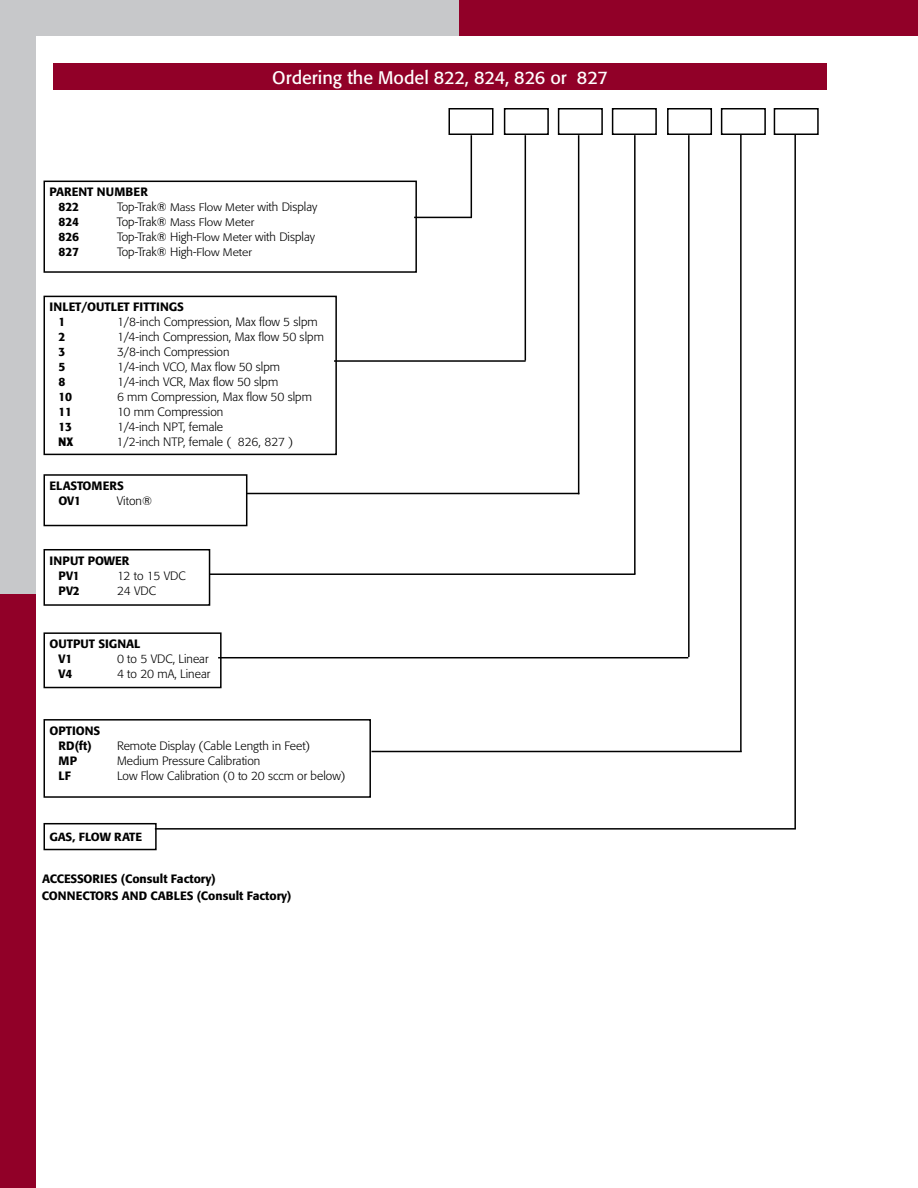
<style>
.page{position:relative;width:918px;height:1188px;background:#fff}
.page>*{position:absolute;margin:0;border:0;box-sizing:border-box;transform-origin:0 0}
.t1{font:18px "Formata";color:#fff}
.t2{font:300 12px "Formata";color:#000}
.t3{font:500 12px/15px "Formata";color:#000}
.t4{font:700 condensed 12px "Formata";color:#000}
.t5{font:500 11.7px "Formata";color:#000}
.t6{font:300 10.8px "Formata";color:#000;scale:1.11 1}
.s1{font-size:10.8px}
.s2{font-size:12px}
</style>
<div class="page">
<div style="left:0;top:0;width:36px;height:594px;background:#c7c8ca"></div>
<div style="left:0;top:594px;width:36px;height:594px;background:#910028"></div>
<div style="left:459px;top:0;width:459px;height:36px;background:#910028"></div>
<div style="left:0;top:0;width:459px;height:36px;background:#c7c8ca"></div>
<div style="left:44px;top:181px;width:373px;height:92px;border:2px solid #000"></div>
<div style="left:44px;top:296px;width:293px;height:159px;border:2px solid #000"></div>
<div style="left:44px;top:474px;width:203px;height:52px;border:2px solid #000"></div>
<div style="left:44px;top:549px;width:166px;height:57px;border:2px solid #000"></div>
<div style="left:44px;top:632px;width:178px;height:56px;border:2px solid #000"></div>
<div style="left:44px;top:719px;width:327px;height:79px;border:2px solid #000"></div>
<div style="left:44px;top:823px;width:113px;height:27px;border:2px solid #000"></div>
<div style="left:53px;top:63px;width:774px;height:27px;background:#910028"></div>
<div style="left:504px;top:108px;width:45px;height:27px;border:2px solid #000"></div>
<div style="left:558px;top:108px;width:45px;height:27px;border:2px solid #000"></div>
<div style="left:612px;top:108px;width:45px;height:27px;border:2px solid #000"></div>
<div style="left:667px;top:108px;width:45px;height:27px;border:2px solid #000"></div>
<div style="left:721px;top:108px;width:45px;height:27px;border:2px solid #000"></div>
<div style="left:774px;top:108px;width:45px;height:27px;border:2px solid #000"></div>
<hr style="left:471px;top:135px;width:1px;height:82px;background:#000">
<hr style="left:414px;top:217px;width:58px;height:1px;background:#000">
<hr style="left:334px;top:360px;width:192px;height:2px;background:#000">
<hr style="left:525px;top:135px;width:1px;height:226px;background:#000">
<hr style="left:246px;top:493px;width:333px;height:1px;background:#000">
<hr style="left:578px;top:135px;width:1px;height:359px;background:#000">
<hr style="left:209px;top:573px;width:426px;height:2px;background:#000">
<hr style="left:634px;top:135px;width:2px;height:439px;background:#000">
<hr style="left:688px;top:135px;width:2px;height:522px;background:#000">
<hr style="left:218px;top:657px;width:470px;height:1px;background:#000">
<hr style="left:740px;top:135px;width:2px;height:617px;background:#000">
<hr style="left:371px;top:751px;width:371px;height:1px;background:#000">
<hr style="left:794px;top:135px;width:2px;height:694px;background:#000">
<hr style="left:155px;top:828px;width:641px;height:2px;background:#000">
<div style="left:448px;top:108px;width:46px;height:27px;border:2px solid #000"></div>
<h1 class="t1" style="left:272px;top:66px;width:337px">Ordering the Model 822, 824, 826 or 827</h1>
<p class="t3" style="left:58px;top:184px;width:91px;text-indent:-9px">PARENT NUMBER<br>822</p>
<p class="t2" style="left:117px;top:200px;width:202px">Top-Trak® <span class="s1">Mass Flow Meter</span> with Display</p>
<p class="t3" style="left:58px;top:214px;width:22px">824</p>
<p class="t6" style="left:117px;top:216px;width:125px"><span class="s2">Top-Trak®</span> Mass Flow Meter</p>
<p class="t3" style="left:58px;top:229px;width:22px">826</p>
<p class="t2" style="left:117px;top:230px;width:200px">Top-Trak® High-<span class="s1">Flow Meter</span> with Display</p>
<p class="t3" style="left:59px;top:244px;width:22px">827</p>
<p class="t2" style="left:117px;top:245px;width:136px">Top-Trak® High-<span class="s1">Flow Meter</span></p>
<p class="t3" style="left:58px;top:299px;width:127px;text-indent:-9px">INLET/OUTLET FITTINGS<br>1</p>
<p class="t2" style="left:117px;top:315px;width:202px">1/8-inch Compression, Max flow 5 slpm</p>
<p class="t3" style="left:58px;top:329px;width:8px">2</p>
<p class="t2" style="left:117px;top:330px;width:208px">1/4-inch Compression, Max flow 50 slpm</p>
<p class="t3" style="left:58px;top:344px;width:8px">3</p>
<p class="t2" style="left:117px;top:345px;width:114px">3/8-inch Compression</p>
<p class="t3" style="left:58px;top:359px;width:8px">5</p>
<p class="t2" style="left:117px;top:360px;width:165px">1/4-inch VCO, Max flow 50 slpm</p>
<p class="t3" style="left:58px;top:374px;width:8px">8</p>
<p class="t2" style="left:117px;top:375px;width:163px">1/4-inch VCR, Max flow 50 slpm</p>
<p class="t3" style="left:58px;top:389px;width:15px">10</p>
<p class="t2" style="left:117px;top:390px;width:196px">6 mm Compression, Max flow 50 slpm</p>
<p class="t3" style="left:58px;top:404px;width:15px">11</p>
<p class="t2" style="left:117px;top:405px;width:108px">10 mm Compression</p>
<p class="t3" style="left:58px;top:419px;width:15px">13</p>
<p class="t2" style="left:117px;top:420px;width:108px">1/4-inch NPT, female</p>
<p class="t4" style="left:58px;top:434px;width:16px">NX</p>
<p class="t2" style="left:116px;top:435px;width:178px">1/2-inch NTP, female ( 826, 827 )</p>
<p class="t3" style="left:58px;top:478px;width:66px;text-indent:-9px">ELASTOME RS<br>OV1</p>
<p class="t2" style="left:117px;top:494px;width:37px">Viton®</p>
<p class="t3" style="left:58px;top:553px;width:65px;text-indent:-9px">INPUT POWER<br>PV1</p>
<p class="t2" style="left:117px;top:568px;width:70px">12 to 15 VDC</p>
<p class="t3" style="left:58px;top:583px;width:23px">PV2</p>
<p class="t2" style="left:117px;top:583px;width:41px">24 VDC</p>
<p class="t3" style="left:58px;top:636px;width:83px;text-indent:-9px">OUTPUT SIGNAL<br>V1</p>
<p class="t2" style="left:117px;top:652px;width:93px">0 to 5 VDC, Linear</p>
<p class="t3" style="left:58px;top:666px;width:15px">V4</p>
<p class="t2" style="left:117px;top:667px;width:95px">4 to 20 mA, Linear</p>
<p class="t3" style="left:50px;top:723px;width:52px;text-align:center">OPTIONS<br>RD(FT)</p>
<p class="t2" style="left:117px;top:738px;width:195px">Remote Display (Cable Length in Feet)</p>
<p class="t3" style="left:58px;top:753px;width:20px">MP</p>
<p class="t2" style="left:117px;top:753px;width:145px">Medium Pressure Calibration</p>
<p class="t3" style="left:58px;top:768px;width:14px">LF</p>
<p class="t2" style="left:117px;top:768px;width:230px">Low Flow Calibration (0 to 20 sccm or below)</p>
<p class="t5" style="left:49px;top:830px;width:39px">GAS, FLOW</p>
<p class="t5" style="left:114px;top:830px;width:29px">RATE</p>
<p class="t3" style="left:42px;top:871px;width:37px">ACCESSO</p>
<p class="t3" style="left:42px;top:871px;width:251px;line-height:16.5px;text-indent:51px">RIES (CONSULT FACTORY)<br>CO NNECTORS AND CABLES (CONSULT FACTORY)</p>
</div>
